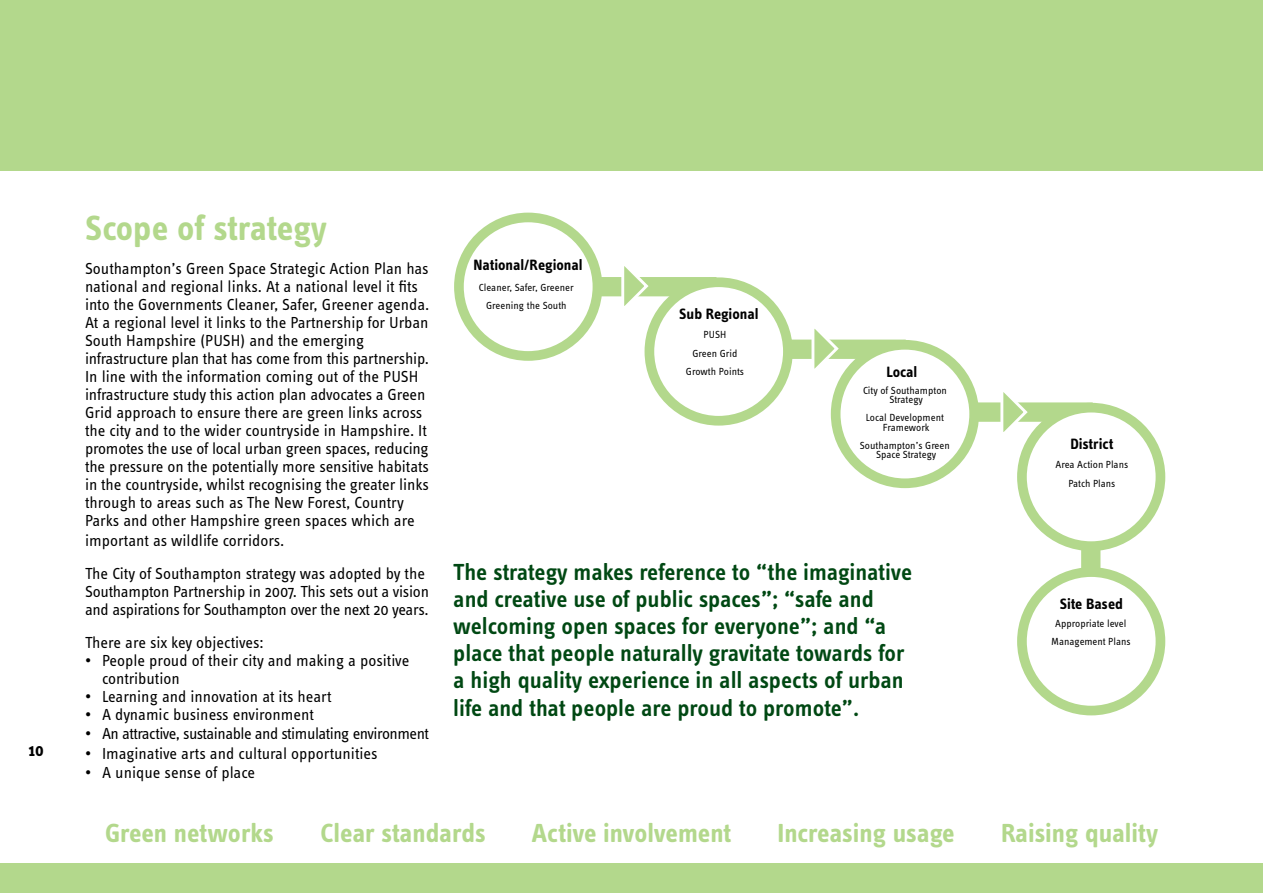
<style>
.page{position:relative;width:1263px;height:893px;background:#fff}
.page>*{position:absolute;margin:0;border:0;box-sizing:border-box;transform-origin:0 0}
.t1{font:700 36px "Info Text";letter-spacing:-.01em;color:#b3d88c}
.t2{font:27px "Info Text Bold Tf";letter-spacing:-.005em;color:#b3d88c}
.t3{font:600 24px/27px "Info Text";letter-spacing:-.005em;color:#004813}
.t4{font:700 18px "Info Text";color:#000}
.t5{font:16.5px/18px "Info Text";letter-spacing:-.005em;color:#000}
.t6{font:16.5px "Info Text";letter-spacing:-.03em;color:#000}
.t7{font:700 15.45px "Info Text";color:#000}
.t8{font:10.65px/18.3px "Info Text";color:#000;text-align:center}
</style>
<div class="page">
<div style="left:0;top:863px;width:1263px;height:30px;background:#b3d88c"></div>
<div style="left:0;top:0;width:1263px;height:170px;background:#b3d88c"></div>
<div style="left:454px;top:213px;width:148px;height:148px;border:10px solid #b3d88c;border-radius:50%"></div>
<div style="left:599px;top:277px;width:117px;height:19px;background:#b3d88c"></div>
<div style="left:649px;top:282px;width:139px;height:139px;background:#fff;border-radius:50%"></div>
<div style="left:644px;top:277px;width:149px;height:149px;border:10px solid #b3d88c;border-radius:50%"></div>
<div style="left:788px;top:340px;width:118px;height:19px;background:#b3d88c"></div>
<div style="left:836px;top:345px;width:138px;height:138px;background:#fff;border-radius:50%"></div>
<div style="left:831px;top:340px;width:148px;height:148px;border:10px solid #b3d88c;border-radius:50%"></div>
<div style="left:975px;top:402px;width:118px;height:20px;background:#b3d88c"></div>
<div style="left:1022px;top:408px;width:138px;height:138px;background:#fff;border-radius:50%"></div>
<div style="left:1017px;top:403px;width:148px;height:148px;border:10px solid #b3d88c;border-radius:50%"></div>
<svg style="left:619px;top:266px;width:32px;height:40px"></svg>
<svg style="left:809px;top:329px;width:32px;height:40px"></svg>
<svg style="left:998px;top:392px;width:32px;height:48px"></svg>
<div style="left:1081px;top:549px;width:19px;height:20px;background:#b3d88c"></div>
<div style="left:1017px;top:567px;width:148px;height:148px;border:10px solid #b3d88c;border-radius:50%"></div>
<p class="t4" style="left:28px;top:739px;width:17px">10</p>
<h1 class="t1" style="left:85px;top:207px;width:243px">Scope of strategy</h1>
<p class="t5" style="left:85px;top:260px;width:346px">Southampton’s Green Space Strategic Action Plan has national and regional links. At a national level it fits into the Governments Cleaner, Safer, Greener agenda.<br>At a regional level it links to the Partnership for Urban South Hampshire (PUSH) and the emerging infrastructure plan that has come from this partnership.<br>In line with the information coming out of the PUSH infrastructure study this action plan advocates a Green Grid approach to ensure there are green links across the city and to the wider countryside in Hampshire. It promotes the use of local urban green spaces, reducing the pressure on the potentially more sensitive habitats in the countryside, whilst recognising the greater links through to areas such as The New Forest, Country Parks and other Hampshire green spaces which are</p>
<p class="t5" style="left:85px;top:524px;width:341px;line-height:33px">important as wildlife corridors.<br>The City of Southampton strategy was adopted by the</p>
<p class="t5" style="left:85px;top:582px;width:346px">Southampton Partnership in 2007. This sets out a vision and aspirations for Southampton over the next 20 years.</p>
<p class="t5" style="left:85px;top:633px;width:180px">There are six key objectives:</p>
<p class="t5" style="left:102px;top:651px;width:309px;text-indent:-17px">• People proud of their city and making a positive contribution</p>
<p class="t5" style="left:85px;top:687px;width:248px">• Learning and innovation at its heart</p>
<p class="t5" style="left:85px;top:705px;width:230px">• A dynamic business environment</p>
<p class="t6" style="left:85px;top:724px;width:345px">• An attractive, sustainable and stimulating environment</p>
<p class="t5" style="left:85px;top:744px;width:294px">• Imaginative arts and cultural opportunities</p>
<p class="t5" style="left:85px;top:764px;width:172px">• A unique sense of place</p>
<p class="t7" style="left:473px;top:256px;width:111px">National/Regional</p>
<p class="t8" style="left:479px;top:278px;width:96px">Cleaner, Safer, Greener<br>Greening the South</p>
<p class="t7" style="left:679px;top:305px;width:81px">Sub Regional</p>
<p class="t8" style="left:686px;top:326px;width:60px">PUSH<br>Green Grid<br>Growth Points</p>
<p class="t7" style="left:886px;top:363px;width:33px">Local</p>
<p class="t8" style="left:863px;top:386px;width:85px;line-height:9.1px">City of Southampton<br>Strategy</p>
<p class="t8" style="left:866px;top:413px;width:80px;line-height:9.1px">Local Development<br>Framework</p>
<p class="t8" style="left:860px;top:441px;width:91px;line-height:9.1px">Southampton’s Green<br>Space Strategy</p>
<p class="t3" style="left:453px;top:559px;width:460px">The strategy makes reference to “the imaginative and creative use of public spaces”; “safe and welcoming open spaces for everyone”; and “a place that people naturally gravitate towards for a high quality experience in all aspects of urban life and that people are proud to promote”.</p>
<p class="t7" style="left:1070px;top:435px;width:44px">District</p>
<p class="t8" style="left:1055px;top:456px;width:74px">Area Action Plans<br>Patch Plans</p>
<p class="t7" style="left:1060px;top:595px;width:65px">Site Based</p>
<p class="t8" style="left:1051px;top:614px;width:81px">Appropriate level<br>Management Plans</p>
<h2 class="t2" style="left:105px;top:817px;width:170px">Green networks</h2>
<h2 class="t2" style="left:320px;top:817px;width:167px">Clear standards</h2>
<h2 class="t2" style="left:532px;top:817px;width:201px">Active involvement</h2>
<h2 class="t2" style="left:777px;top:817px;width:179px">Increasing usage</h2>
<h2 class="t2" style="left:1001px;top:817px;width:159px">Raising quality</h2>
</div>
